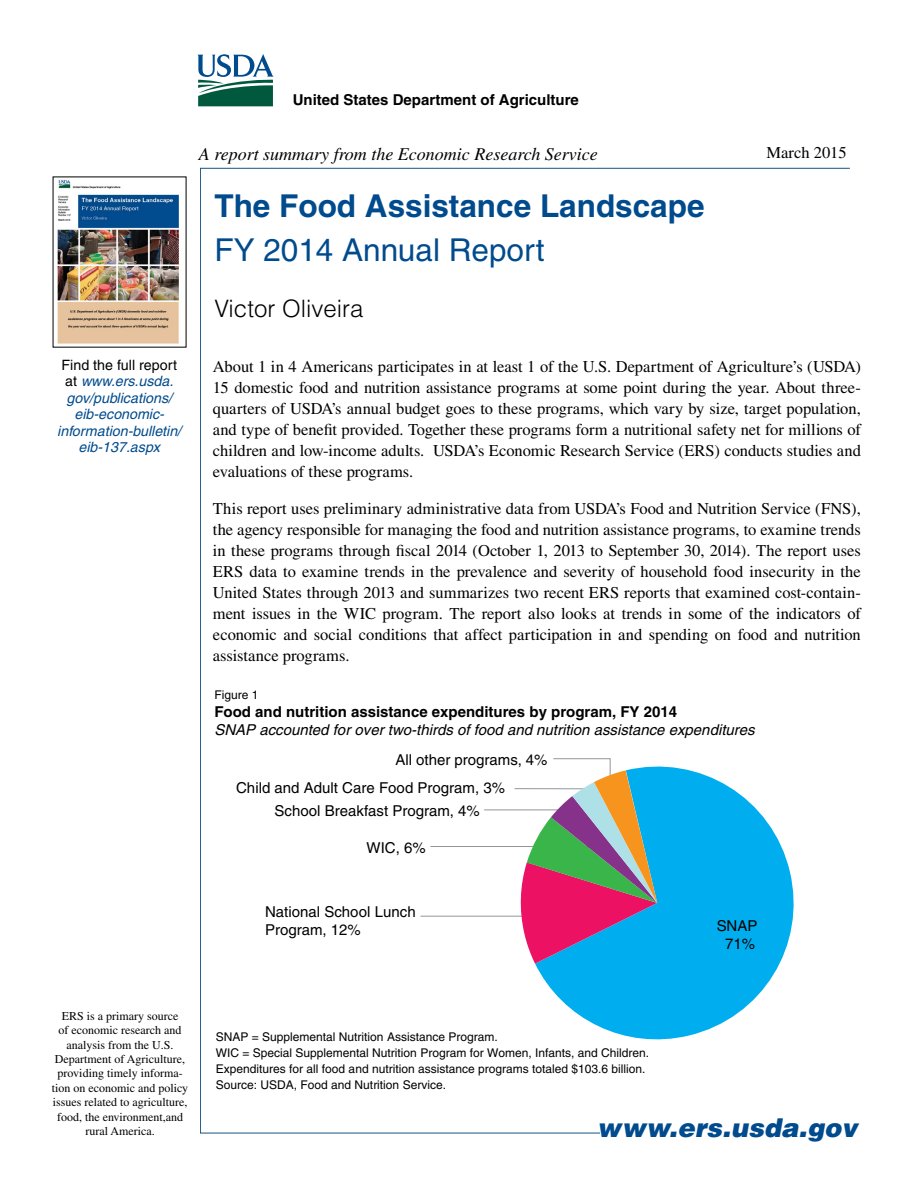
<style>
.page{position:relative;width:918px;height:1188px;background:#fff}
.page>*{position:absolute;margin:0;border:0;box-sizing:border-box;transform-origin:0 0}
.t1{font:700 31.5px "Helvetica";color:#004b8d}
.t2{font:31.5px "Helvetica";color:#004b8d}
.t3{font:italic 900 25.95px "Helvetica";color:#004b8d}
.t4{font:300 24px "Helvetica";color:#000}
.t5{font:italic 18px "Times";color:#000}
.t6{font:16.5px/21px "Times";color:#000;text-align:justify}
.t7{font:15px/18.3px "Helvetica";color:#000;text-align:center}
.t8{font:italic 15px "Helvetica";color:#000}
.t9{font:700 15px "Helvetica";color:#010101}
.t10{font:700 15px "Helvetica";color:#000}
.t11{font:italic 14.25px/16.5px "Helvetica";color:#004b8d;text-align:center}
.t12{font:12px/15.9px "Helvetica";color:#000}
.t13{font:12px/14.4px "Times";color:#000;text-align:center}
.s1{font-style:normal;color:#000}
</style>
<div class="page">
<svg style="left:197px;top:54px;width:77px;height:52px"></svg>
<img style="left:57px;top:179px;width:122px;height:165px">
<svg style="left:535px;top:766px;width:259px;height:274px;fill:#00aeef"></svg>
<svg style="left:420px;top:758px;width:237px;height:206px"></svg>
<p class="t10" style="left:293px;top:90px;width:288px">United States Department of Agriculture</p>
<p class="t5" style="left:199px;top:144px;width:401px">A report summary from the Economic Research Service</p>
<h1 class="t1" style="left:214px;top:186px;width:492px">The Food Assistance Landscape</h1>
<h1 class="t2" style="left:214px;top:232px;width:332px">FY 2014 Annual Report</h1>
<h3 class="t4" style="left:214px;top:293px;width:150px">Victor Oliveira</h3>
<p class="t6" style="left:767px;top:142px;width:82px">March 2015</p>
<p class="t11" style="left:57px;top:356px;width:125px"><span class="s1">Find the full report at</span> www.ers.usda. gov/publications/ eib-economic&shy;information-bulletin/ eib-137.aspx</p>
<p class="t6" style="left:213px;top:355px;width:650px">About 1 in 4 Americans participates in at least 1 of the U.S. Department of Agriculture’s (USDA)<br>15 domestic food and nutrition assistance programs at some point during the year. About three&shy;quarters of USDA’s annual budget goes to these programs, which vary by size, target population, and type of benefit provided. Together these programs form a nutritional safety net for millions of children and low-income adults. USDA’s Economic Research Service (ERS) conducts studies and evaluations of these programs.</p>
<p class="t6" style="left:213px;top:498px;width:650px">This report uses preliminary administrative data from USDA’s Food and Nutrition Service (FNS), the agency responsible for managing the food and nutrition assistance programs, to examine trends in these programs through fiscal 2014 (October 1, 2013 to September 30, 2014). The report uses ERS data to examine trends in the prevalence and severity of household food insecurity in the United States through 2013 and summarizes two recent ERS reports that examined cost-contain&shy;ment issues in the WIC program. The report also looks at trends in some of the indicators of economic and social conditions that affect participation in and spending on food and nutrition assistance programs.</p>
<p class="t12" style="left:214px;top:687px;width:46px">Figure 1</p>
<p class="t9" style="left:214px;top:703px;width:464px">Food and nutrition assistance expenditures by program, FY 2014</p>
<p class="t8" style="left:214px;top:721px;width:542px">SNAP accounted for over two-thirds of food and nutrition assistance expenditures</p>
<p class="t7" style="left:395px;top:751px;width:154px">All other programs, 4%</p>
<p class="t7" style="left:275px;top:801px;width:207px">School Breakfast Program, 4%</p>
<p class="t7" style="left:236px;top:778px;width:270px">Child and Adult Care Food Program, 3%</p>
<p class="t13" style="left:52px;top:1009px;width:138px">ERS is a primary source<br>of economic research and analysis from the U.S.<br>Department of Agriculture, providing timely informa&shy;tion on economic and policy issues related to agriculture, food, the environment,and rural America.</p>
<p class="t7" style="left:367px;top:838px;width:61px">WIC, 6%</p>
<p class="t7" style="left:265px;top:903px;width:152px;text-align:left">National School Lunch<br>Program, 12%</p>
<p class="t12" style="left:216px;top:1029px;width:435px">SNAP = Supplemental Nutrition Assistance Program.<br>WIC = Special Supplemental Nutrition Program for Women, Infants, and Children.<br>Expenditures for all food and nutrition assistance programs totaled $103.6 billion.<br>Source: USDA, Food and Nutrition Service.</p>
<p class="t7" style="left:717px;top:916px;width:42px">SNAP<br>71%</p>
<h2 class="t3" style="left:597px;top:1111px;width:262px">www.ers.usda.gov</h2>
</div>
